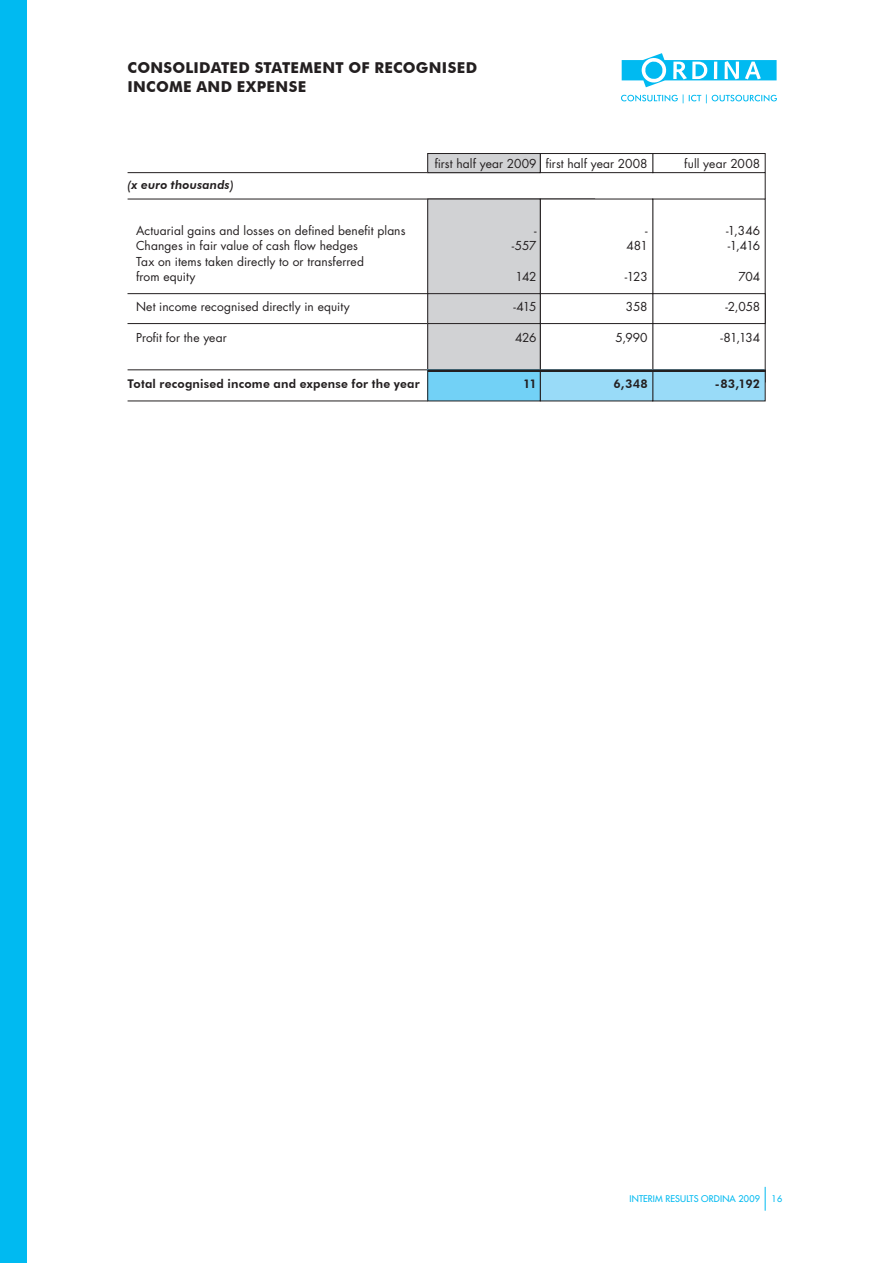
<style>
.page{position:relative;width:893px;height:1263px;background:#fff}
.page>*{position:absolute;margin:0;border:0;box-sizing:border-box;transform-origin:0 0}
.t1{font:700 15px/19.2px "Futura BT";letter-spacing:.02em;color:#231f20}
.t2{font:12px/15.3px "Futura Std";letter-spacing:.01em;color:#231f20}
.t3{font:800 12px "Futura BT";letter-spacing:.015em;color:#231f20}
.t4{font:italic 800 12px "Futura BT";letter-spacing:.01em;color:#231f20}
.t5{font:500 9px "Futura Std";letter-spacing:.015em;color:#00baf1}
</style>
<div class="page">
<svg style="left:622px;top:53px;width:155px;height:34px"></svg>
<svg style="left:621px;top:94px;width:156px;height:9px"></svg>
<svg style="left:765px;top:1187px;width:1px;height:24px"></svg>
<div style="left:0;top:0;width:26px;height:1263px;background:#00baf1"></div>
<div style="left:652px;top:153px;width:113px;height:20px;border:1px solid #231f20"></div>
<div style="left:540px;top:153px;width:113px;height:20px;border:1px solid #231f20"></div>
<hr style="left:128px;top:172px;width:412px;height:1px;background:#231f20">
<hr style="left:128px;top:199px;width:467px;height:1px;background:#231f20">
<svg style="left:765px;top:173px;width:1px;height:26px"></svg>
<div style="left:428px;top:154px;width:112px;height:19px;background:#d1d2d4"></div>
<div style="left:427px;top:153px;width:113px;height:20px;border:1px solid #231f20"></div>
<div style="left:540px;top:199px;width:113px;height:183px;border:1px solid #231f20"></div>
<div style="left:428px;top:199px;width:112px;height:183px;background:#d1d2d4"></div>
<div style="left:427px;top:199px;width:113px;height:183px;border:1px solid #231f20"></div>
<div style="left:653px;top:370px;width:112px;height:31px;background:#99dbf8"></div>
<div style="left:652px;top:370px;width:113px;height:31px;border:1px solid #231f20"></div>
<div style="left:540px;top:370px;width:113px;height:31px;background:#99dbf8"></div>
<div style="left:540px;top:370px;width:113px;height:31px;border:1px solid #231f20"></div>
<hr style="left:128px;top:370px;width:300px;height:1px;background:#231f20">
<hr style="left:128px;top:401px;width:300px;height:1px;background:#231f20">
<div style="left:428px;top:370px;width:112px;height:31px;background:#72d1f6"></div>
<div style="left:427px;top:370px;width:113px;height:31px;border:1px solid #231f20"></div>
<hr style="left:428px;top:370px;width:337px;height:1px;background:#231f20">
<div style="left:652px;top:293px;width:113px;height:31px;border:1px solid #231f20"></div>
<div style="left:540px;top:293px;width:113px;height:31px;border:1px solid #231f20"></div>
<hr style="left:127px;top:293px;width:301px;height:1px;background:#231f20">
<hr style="left:127px;top:323px;width:301px;height:1px;background:#231f20">
<div style="left:427px;top:293px;width:113px;height:31px;border:1px solid #231f20"></div>
<p class="t1" style="left:128px;top:58px;width:351px">CONSOLIDATED STATEMENT OF RECOGNISED<br>INCOME AND EXPENSE</p>
<p class="t4" style="left:128px;top:177px;width:108px">(x euro thousands)</p>
<p class="t2" style="left:136px;top:223px;width:271px">Actuarial gains and losses on defined benefit plans Changes in fair value of cash flow hedges<br>Tax on items taken directly to or transferred<br>from equity</p>
<p class="t2" style="left:136px;top:299px;width:215px">Net income recognised directly in equity</p>
<p class="t2" style="left:136px;top:330px;width:92px">Profit for the year</p>
<p class="t3" style="left:128px;top:376px;width:294px">Total recognised income and expense for the year</p>
<p class="t2" style="left:435px;top:156px;width:214px">first half year 2009 first half year 2008</p>
<p class="t2" style="left:684px;top:156px;width:77px">full year 2008</p>
<p class="t2" style="left:534px;top:223px;width:4px">-</p>
<p class="t2" style="left:645px;top:223px;width:4px">-</p>
<p class="t2" style="left:726px;top:223px;width:36px">-1,346</p>
<p class="t2" style="left:512px;top:238px;width:26px">-557</p>
<p class="t2" style="left:627px;top:238px;width:23px">481</p>
<p class="t2" style="left:728px;top:238px;width:34px">-1,416</p>
<p class="t2" style="left:516px;top:269px;width:23px">142</p>
<p class="t2" style="left:625px;top:269px;width:24px">-123</p>
<p class="t2" style="left:738px;top:269px;width:23px">704</p>
<p class="t2" style="left:513px;top:299px;width:25px">-415</p>
<p class="t2" style="left:626px;top:299px;width:23px">358</p>
<p class="t2" style="left:726px;top:299px;width:36px">-2,058</p>
<p class="t2" style="left:515px;top:330px;width:23px">426</p>
<p class="t2" style="left:615px;top:330px;width:34px">5,990</p>
<p class="t2" style="left:720px;top:330px;width:41px">-81,134</p>
<p class="t3" style="left:523px;top:376px;width:15px">11</p>
<p class="t3" style="left:613px;top:376px;width:36px">6,348</p>
<p class="t3" style="left:715px;top:376px;width:47px">-83,192</p>
<p class="t5" style="left:629px;top:1193px;width:132px">INTERIM RESULTS ORDINA 2009</p>
<p class="t5" style="left:771px;top:1193px;width:12px">16</p>
</div>
